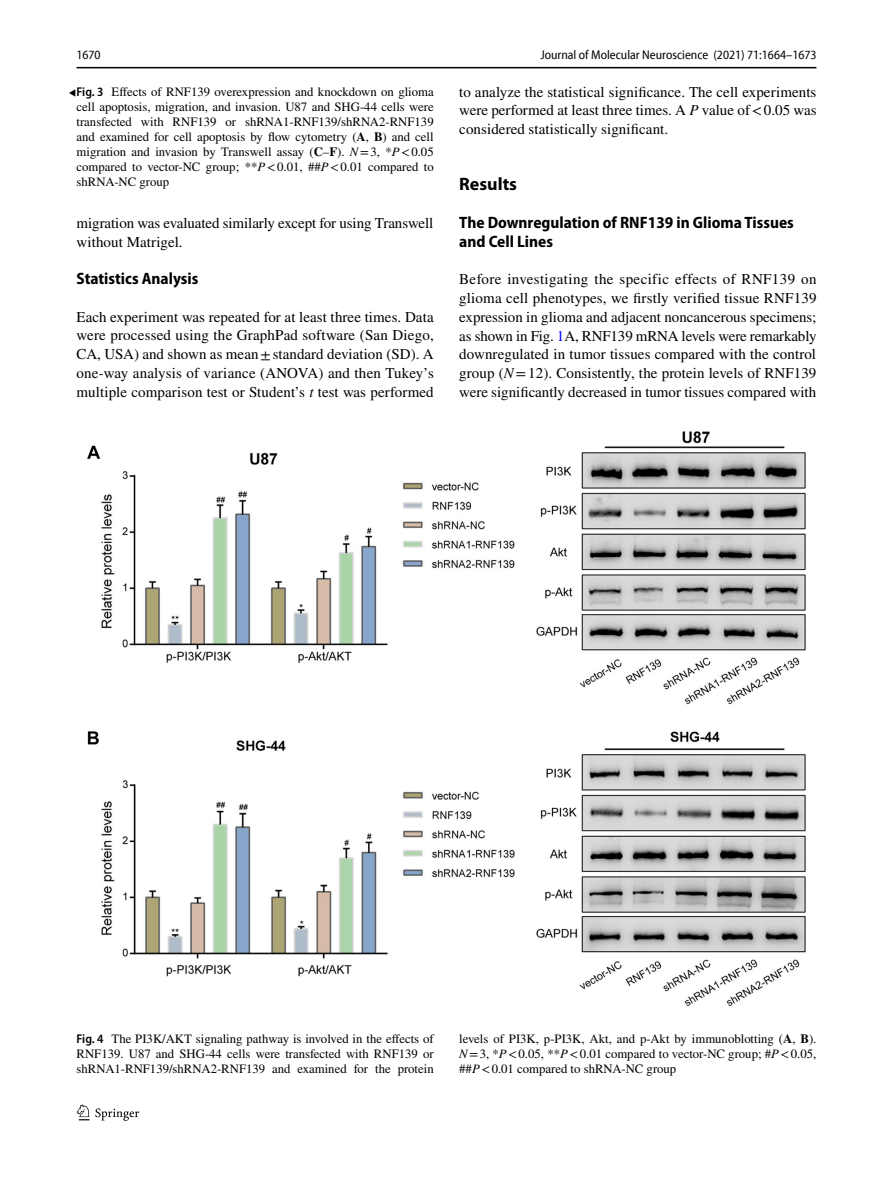
<style>
.page{position:relative;width:893px;height:1187px;background:#fff}
.page>*{position:absolute;margin:0;border:0;box-sizing:border-box;transform-origin:0 0}
.t1{font:700 18px "Myriad Pro";color:#000}
.t2{font:700 semi-condensed 16.5px/18.8px "Myriad Pro";color:#000}
.t3{font:15px/18.8px "STIX";color:#000;text-align:justify}
.t4{font:12.75px/15px "STIX";color:#000;text-align:justify}
.t5{font:semi-condensed 12.75px "Myriad Pro Unic";color:#000}
.s1{font-family:"STIX Math";font-size:12px}
.s2{font-family:"Myriad Pro";font-weight:600;font-stretch:semi-condensed}
.s3{font-weight:700}
.s4{font-style:italic}
.s5{color:#00f}
</style>
<div class="page">
<hr style="left:77px;top:67px;width:739px;height:1px;background:#000">
<img style="left:87px;top:431px;width:719px;height:575px">
<svg style="left:77px;top:1104px;width:12px;height:16px"></svg>
<svg style="left:95px;top:1108px;width:44px;height:12px"></svg>
<p class="t5" style="left:76px;top:50px;width:26px">1670</p>
<p class="t5" style="left:540px;top:50px;width:278px">Journal of Molecular Neuroscience (2021) 71:1664–1673</p>
<p class="t4" style="left:77px;top:85px;width:359px;text-indent:-8px"><span class="s1">◂</span><span class="s2">Fig. 3</span> Effects of RNF139 overexpression and knockdown on glioma cell apoptosis, migration, and invasion. U87 and SHG-44 cells were transfected with RNF139 or shRNA1-RNF139/shRNA2-RNF139 and examined for cell apoptosis by flow cytometry (<span class="s3">A</span>, <span class="s3">B</span>) and cell migration and invasion by Transwell assay (<span class="s3">C</span>–<span class="s3">F</span>). <span class="s4">N</span>=3, *<span class="s4">P</span>&lt;0.05 compared to vector-NC group; **<span class="s4">P</span>&lt;0.01, ##<span class="s4">P</span>&lt;0.01 compared to shRNA-NC group</p>
<p class="t3" style="left:77px;top:214px;width:358px">migration was evaluated similarly except for using Transwell without Matrigel.</p>
<p class="t2" style="left:77px;top:269px;width:123px">Statistics Analysis</p>
<p class="t3" style="left:77px;top:308px;width:359px">Each experiment was repeated for at least three times. Data were processed using the GraphPad software (San Diego, CA, USA) and shown as mean±standard deviation (SD). A one-way analysis of variance (ANOVA) and then Tukey’s multiple comparison test or Student’s <span class="s4">t</span> test was performed</p>
<p class="t3" style="left:459px;top:83px;width:359px">to analyze the statistical significance. The cell experiments were performed at least three times. A <span class="s4">P</span> value of&lt;0.05 was considered statistically significant.</p>
<p class="t1" style="left:459px;top:173px;width:59px">Results</p>
<p class="t2" style="left:459px;top:213px;width:336px">The Downregulation of RNF139 in Glioma Tissues and Cell Lines</p>
<p class="t3" style="left:459px;top:271px;width:359px">Before investigating the specific effects of RNF139 on glioma cell phenotypes, we firstly verified tissue RNF139 expression in glioma and adjacent noncancerous specimens; as shown in Fig. <span class="s5">1</span>A, RNF139 mRNA levels were remarkably downregulated in tumor tissues compared with the control group (<span class="s4">N</span>=12). Consistently, the protein levels of RNF139 were significantly decreased in tumor tissues compared with</p>
<p class="t4" style="left:77px;top:1031px;width:359px"><span class="s2">Fig. 4</span> The PI3K/AKT signaling pathway is involved in the effects of RNF139. U87 and SHG-44 cells were transfected with RNF139 or shRNA1-RNF139/shRNA2-RNF139 and examined for the protein</p>
<p class="t4" style="left:459px;top:1031px;width:359px">levels of PI3K, p-PI3K, Akt, and p-Akt by immunoblotting (<span class="s3">A</span>, <span class="s3">B</span>).<br><span class="s4">N</span>=3, *<span class="s4">P</span>&lt;0.05, **<span class="s4">P</span>&lt;0.01 compared to vector-NC group; #<span class="s4">P</span>&lt;0.05, ##<span class="s4">P</span>&lt;0.01 compared to shRNA-NC group</p>
</div>
